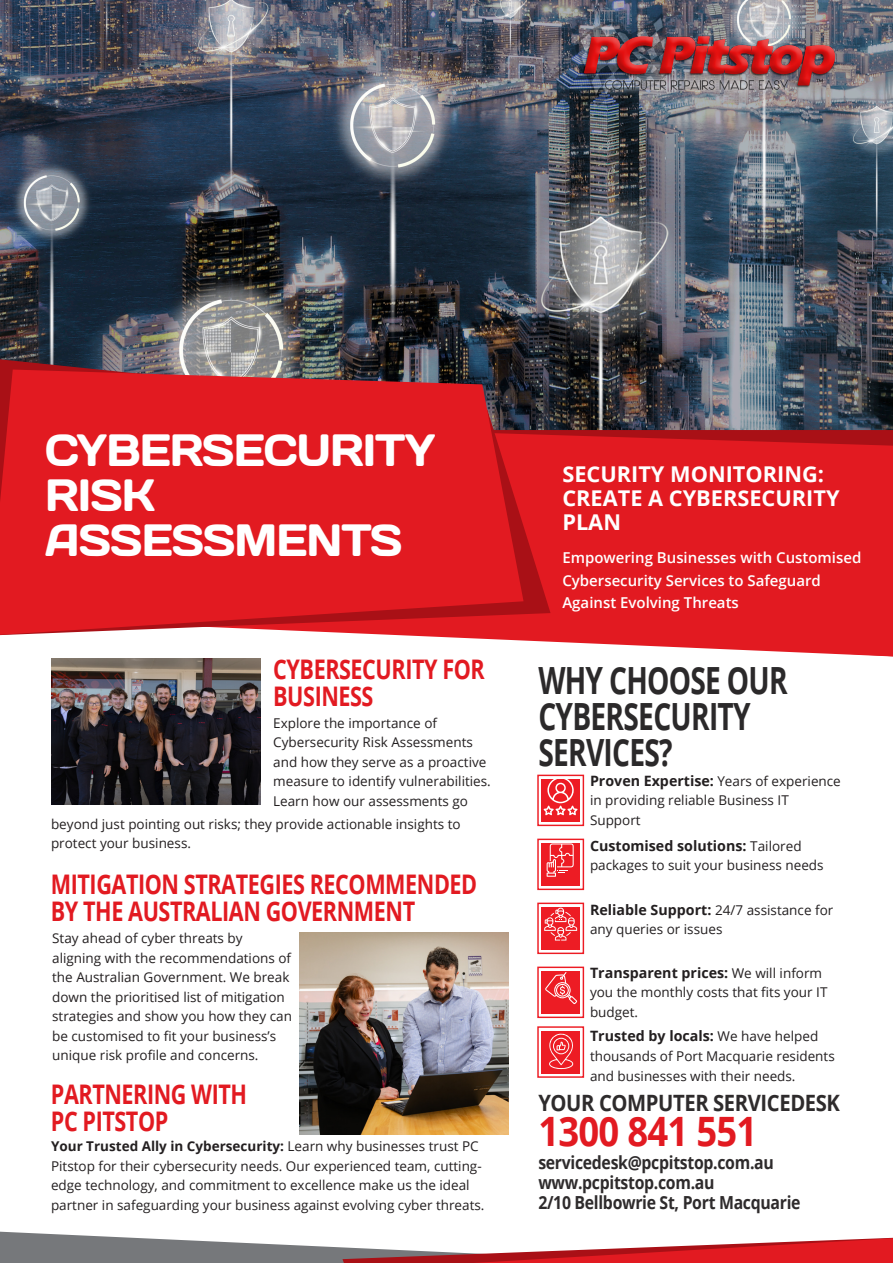
<style>
.page{position:relative;width:893px;height:1263px;background:#fff}
.page>*{position:absolute;margin:0;border:0;box-sizing:border-box;transform-origin:0 0}
.t1{font:45px/45px "Days";letter-spacing:-.02em;color:#fff;scale:.92 1}
.t2{font:700 40.5px "Open Sans";letter-spacing:-.02em;color:#e21a21;scale:.9 1}
.t3{font:700 37.5px/36px "Open Sans";letter-spacing:-.025em;color:#2b292a;scale:.75 1}
.t4{font:700 27px/27px "Open Sans";letter-spacing:-.02em;color:#e21a21;scale:.8 1}
.t5{font:700 22.5px "Open Sans";letter-spacing:-.02em;color:#2e2b2c;scale:.9 1}
.t6{font:700 21.75px/24px "Open Sans";color:#fff}
.t7{font:700 18px "Open Sans";letter-spacing:-.02em;color:#2e2b2c;scale:.88 1}
.t8{font:600 15px/22.5px "Open Sans";color:#fff}
.t9{font:700 14.25px "Open Sans";color:#231f20}
.t10{font:13.5px/19.5px "Open Sans";color:#231f20}
.s1{font-weight:700}
.s2{font-weight:700;font-size:14.25px}
.s3{font-weight:400;font-size:13.5px}
</style>
<div class="page">
<img style="left:0;top:0;width:893px;height:430px">
<svg style="left:0;top:432px;width:893px;height:224px;background:#e43c42"></svg>
<img style="left:0;top:359px;width:550px;height:276px">
<svg style="left:0;top:369px;width:523px;height:266px;background:#d91e25"></svg>
<svg style="left:0;top:1232px;width:893px;height:31px"></svg>
<img style="left:51px;top:658px;width:209px;height:147px">
<img style="left:300px;top:933px;width:209px;height:201px">
<img style="left:568px;top:12px;width:275px;height:102px">
<div style="left:537px;top:775px;width:47px;height:51px;border:1px solid #ed1c24"></div>
<div style="left:541px;top:779px;width:39px;height:43px;background:#ed1c24"></div>
<div style="left:537px;top:839px;width:47px;height:51px;border:1px solid #ed1c24"></div>
<div style="left:541px;top:843px;width:39px;height:43px;background:#ed1c24"></div>
<div style="left:537px;top:903px;width:47px;height:51px;border:1px solid #ed1c24"></div>
<div style="left:541px;top:907px;width:39px;height:43px;background:#ed1c24"></div>
<div style="left:537px;top:966px;width:47px;height:52px;border:1px solid #ed1c24"></div>
<div style="left:541px;top:971px;width:39px;height:43px;background:#ed1c24"></div>
<div style="left:537px;top:1026px;width:47px;height:52px;border:1px solid #ed1c24"></div>
<div style="left:541px;top:1031px;width:39px;height:42px;background:#ed1c24"></div>
<svg style="left:544px;top:779px;width:34px;height:36px"></svg>
<svg style="left:547px;top:843px;width:27px;height:34px"></svg>
<svg style="left:544px;top:907px;width:33px;height:33px"></svg>
<svg style="left:545px;top:972px;width:32px;height:32px"></svg>
<svg style="left:549px;top:1033px;width:25px;height:36px"></svg>
<p class="t1" style="left:45px;top:427px;width:426px">CYBERSECURITY<br>RISK<br>ASSESSMENTS</p>
<p class="t4" style="left:273px;top:655px;width:266px">CYBERSECURITY FOR<br>BUSINESS</p>
<p class="t10" style="left:273px;top:713px;width:219px">Explore the importance of<br>Cybersecurity Risk Assessments and how they serve as a proactive measure to identify vulnerabilities.<br>Learn how our assessments go</p>
<p class="t10" style="left:51px;top:814px;width:411px">beyond just pointing out risks; they provide actionable insights to protect your business.</p>
<p class="t4" style="left:51px;top:870px;width:534px">MITIGATION STRATEGIES RECOMMENDED<br>BY THE AUSTRALIAN GOVERNMENT</p>
<p class="t10" style="left:52px;top:928px;width:241px">Stay ahead of cyber threats by aligning with the recommendations of the Australian Government. We break down the prioritised list of mitigation strategies and show you how they can be customised to fit your business’s unique risk profile and concerns.</p>
<p class="t4" style="left:51px;top:1080px;width:247px">PARTNERING WITH</p>
<p class="t4" style="left:51px;top:1107px;width:148px">PC PITSTOP</p>
<p class="t10" style="left:51px;top:1136px;width:435px"><span class="s1">Your Trusted Ally in Cybersecurity:</span> Learn why businesses trust PC Pitstop for their cybersecurity needs. Our experienced team, cutting&shy;edge technology, and commitment to excellence make us the ideal partner in safeguarding your business against evolving cyber threats.</p>
<p class="t6" style="left:562px;top:461px;width:263px">SECURITY MONITORING:</p>
<p class="t6" style="left:562px;top:485px;width:279px">CREATE A CYBERSECURITY<br>PLAN</p>
<p class="t8" style="left:562px;top:546px;width:301px">Empowering Businesses with Customised<br>Cybersecurity Services to Safeguard<br>Against Evolving Threats</p>
<p class="t3" style="left:538px;top:661px;width:334px">WHY CHOOSE OUR<br>CYBERSECURITY<br>SERVICES?</p>
<p class="t10" style="left:590px;top:770px;width:252px"><span class="s2">Proven Expertise:</span> Years of experience in providing reliable Business IT<br>Support</p>
<p class="t9" style="left:590px;top:835px;width:213px">Customised solutions: <span class="s3">Tailored</span></p>
<p class="t10" style="left:590px;top:855px;width:235px">packages to suit your business needs</p>
<p class="t10" style="left:590px;top:899px;width:245px"><span class="s2">Reliable Support:</span> 24/7 assistance for any queries or issues</p>
<p class="t9" style="left:590px;top:962px;width:234px">Transparent prices: <span class="s3">We will inform</span></p>
<p class="t10" style="left:590px;top:982px;width:239px">you the monthly costs that fits your IT budget.</p>
<p class="t9" style="left:590px;top:1026px;width:230px">Trusted by locals: <span class="s3">We have helped</span></p>
<p class="t10" style="left:590px;top:1046px;width:246px">thousands of Port Macquarie residents and businesses with their needs.</p>
<p class="t5" style="left:538px;top:1087px;width:337px">YOUR COMPUTER SERVICEDESK</p>
<p class="t2" style="left:538px;top:1102px;width:245px">1300 841 551</p>
<p class="t7" style="left:538px;top:1149px;width:269px">servicedesk@pcpitstop.com.au</p>
<p class="t7" style="left:538px;top:1169px;width:202px">www.pcpitstop.com.au</p>
<p class="t7" style="left:538px;top:1190px;width:299px">2/10 Bellbowrie St, Port Macquarie</p>
</div>
